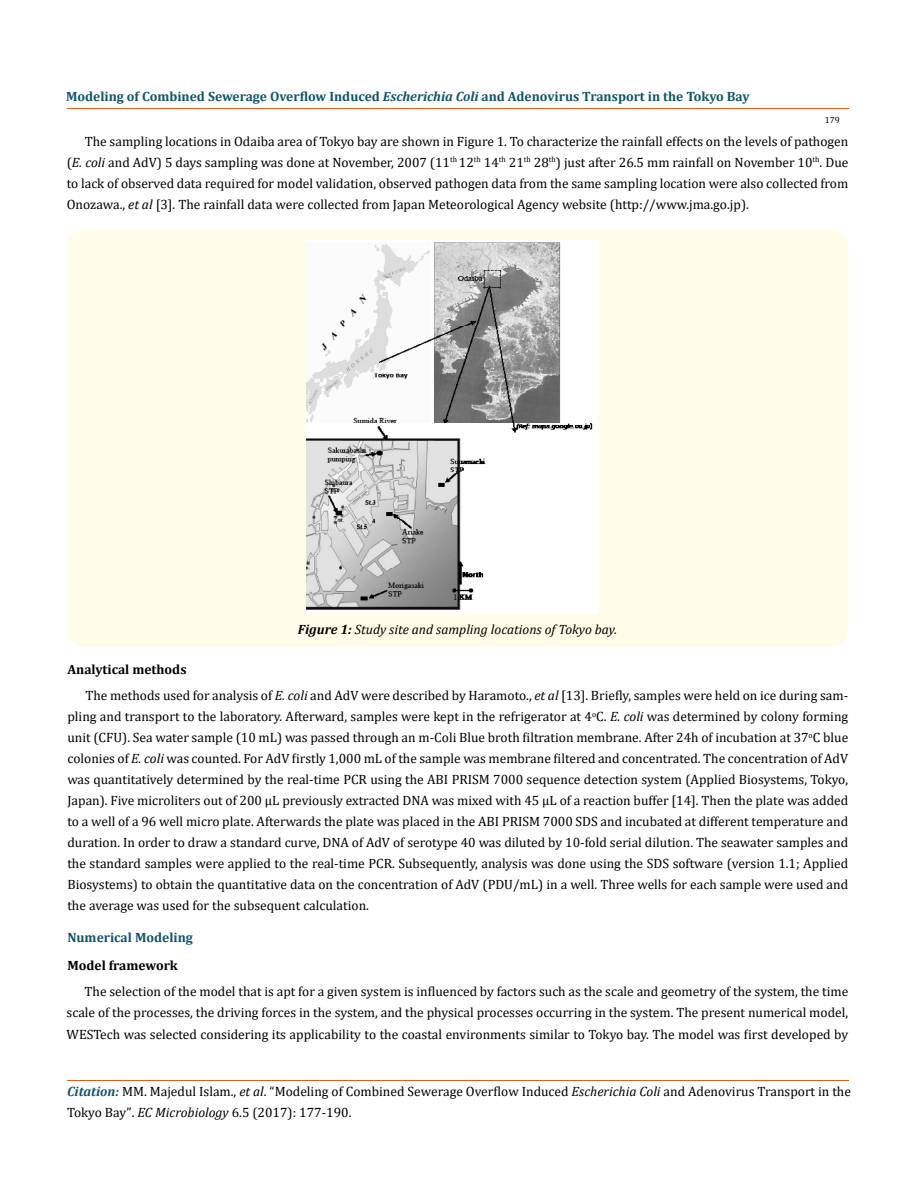
<style>
.page{position:relative;width:917px;height:1190px;background:#fff}
.page>*{position:absolute;margin:0;border:0;box-sizing:border-box;transform-origin:0 0}
.t1{font:13.5px/21px "Cambria";color:#000;text-align:justify}
.t2{font:700 13.5px "Cambria";color:#0e546a}
.t3{font:italic 13.5px "Cambria";color:#000}
.t4{font:700 13.5px "Cambria";color:#000}
.t5{font:9px "Cambria";color:#000}
.s1{font-style:italic}
.s2{font-weight:700}
.s3{font-weight:700;font-style:italic;color:#0e546a}
.s4{font-size:13.35px}
</style>
<div class="page">
<hr style="left:67px;top:1080px;width:781px;height:1px;background:#e05d1a">
<div style="left:67px;top:230px;width:781px;height:417px;background:#fffde9;border-radius:18px"></div>
<img style="left:307px;top:241px;width:290px;height:372px">
<p class="t2" style="left:66px;top:87px;width:685px">Modeling of Combined Sewerage Overflow Induced <span class="s1">Escherichia Coli</span> and Adenovirus Transport in the Tokyo Bay</p>
<p class="t5" style="left:824px;top:114px;width:16px">179</p>
<p class="t1" style="left:67px;top:130px;width:783px;text-indent:18px">The sampling locations in Odaiba area of Tokyo bay are shown in Figure 1. To characterize the rainfall effects on the levels of pathogen (<span class="s1">E. coli</span> and AdV) 5 days sampling was done at November, 2007 (11<sup>th</sup> 12<sup>th</sup> 14<sup>th</sup> 21<sup>th</sup> 28<sup>th</sup>) just after 26.5 mm rainfall on November 10<sup>th</sup>. Due to lack of observed data required for model validation, observed pathogen data from the same sampling location were also collected from Onozawa., <span class="s1">et al</span> [3]. The rainfall data were collected from Japan Meteorological Agency website (http://www.jma.go.jp).</p>
<p class="t3" style="left:298px;top:619px;width:321px"><span class="s2">Figure 1:</span> Study site and sampling locations of Tokyo bay.</p>
<p class="t1" style="left:85px;top:657px;width:764px;line-height:25.8px;text-indent:-18px"><span class="s2">Analytical methods<br></span>The methods used for analysis of <span class="s1">E. coli</span> and AdV were described by Haramoto., <span class="s1">et al</span> [13]. Briefly, samples were held on ice during sam-</p>
<p class="t1" style="left:67px;top:706px;width:782px">pling and transport to the laboratory. Afterward, samples were kept in the refrigerator at 4<sup>o</sup>C. <span class="s1">E. coli</span> was determined by colony forming unit (CFU). Sea water sample (10 mL) was passed through an m-Coli Blue broth filtration membrane. After 24h of incubation at 37<sup>o</sup>C blue colonies of <span class="s1">E. coli</span> was counted. For AdV firstly 1,000 mL of the sample was membrane filtered and concentrated. The concentration of AdV was quantitatively determined by the real-time PCR using the ABI PRISM 7000 sequence detection system (Applied Biosystems, Tokyo, Japan). Five microliters out of 200 µL previously extracted DNA was mixed with 45 µL of a reaction buffer [14]. Then the plate was added to a well of a 96 well micro plate. Afterwards the plate was placed in the ABI PRISM 7000 SDS and incubated at different temperature and duration. In order to draw a standard curve, DNA of AdV of serotype 40 was diluted by 10-fold serial dilution. The seawater samples and the standard samples were applied to the real-time PCR. Subsequently, analysis was done using the SDS software (version 1.1; Applied Biosystems) to obtain the quantitative data on the concentration of AdV (PDU/mL) in a well. Three wells for each sample were used and the average was used for the subsequent calculation.</p>
<p class="t2" style="left:67px;top:928px;width:127px">Numerical Modeling</p>
<p class="t4" style="left:67px;top:956px;width:112px">Model framework</p>
<p class="t1" style="left:67px;top:981px;width:783px;text-indent:18px">The selection of the model that is apt for a given system is influenced by factors such as the scale and geometry of the system, the time scale of the processes, the driving forces in the system, and the physical processes occurring in the system. The present numerical model, WESTech was selected considering its applicability to the coastal environments similar to Tokyo bay. The model was first developed by</p>
<p class="t1" style="left:67px;top:1080px;width:785px"><span class="s3">Citation:</span> MM. Majedul Islam., <span class="s1">et al</span>. “Modeling of Combined Sewerage Overflow Induced <span class="s1">Escherichia Coli</span> and Adenovirus Transport in the<br>Tokyo Bay”<span class="s4">.</span> <span class="s1">EC Microbiology</span> <span class="s4">6</span>.5 (2017): 177-190.</p>
</div>
